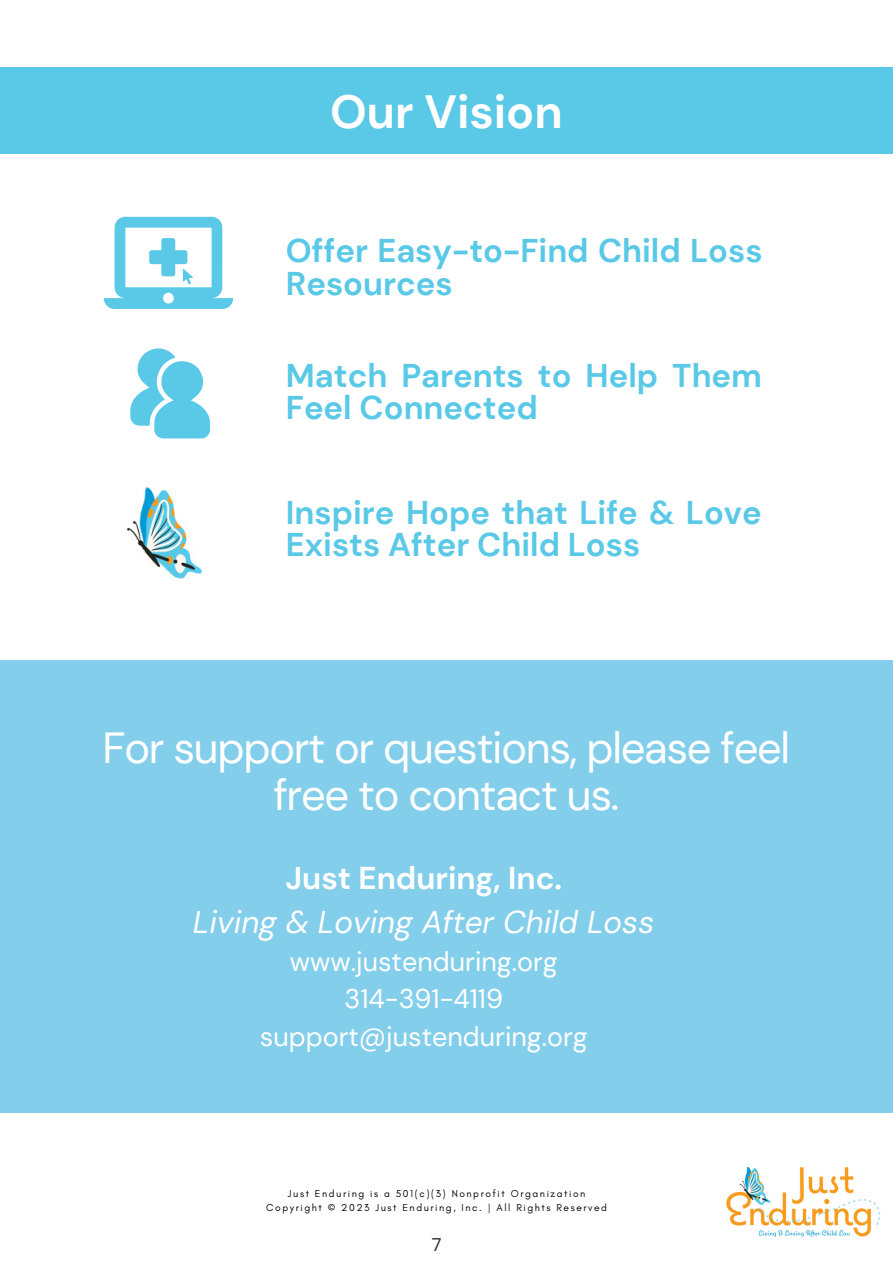
<style>
.page{position:relative;width:893px;height:1264px;background:#fff}
.page>*{position:absolute;margin:0;border:0;box-sizing:border-box;transform-origin:0 0}
.t1{font:700 46.5px "DM Sans";color:#fff}
.t2{font:43.5px/47.2px "DM Sans";letter-spacing:-.03em;color:#fff;text-align:center}
.t3{font:700 32.85px/32.5px "DM Sans";color:#59c9e7}
.t4{font:italic 31.5px "DM Sans";color:#fff}
.t5{font:700 31.5px "DM Sans";color:#fff}
.t6{font:27px "DM Sans";color:#fff}
.t7{font:18.3px "DM Sans";color:#293039}
.t8{font:10.2px "Glacial Indifference";letter-spacing:.155em;color:#000}
</style>
<div class="page">
<div style="left:0;top:660px;width:892px;height:452px;background:#83ceeb"></div>
<img style="left:726px;top:1166px;width:154px;height:72px">
<img style="left:126px;top:486px;width:77px;height:93px">
<svg style="left:104px;top:217px;width:129px;height:92px"></svg>
<svg style="left:130px;top:348px;width:80px;height:90px"></svg>
<div style="left:0;top:67px;width:892px;height:87px;background:#59c9e7"></div>
<p class="t1" style="left:330px;top:82px;width:234px">Our Vision</p>
<p class="t3" style="left:286px;top:234px;width:478px">Offer Easy-to-Find Child Loss<br>Resources</p>
<p class="t3" style="left:286px;top:359px;width:477px">Match Parents to Help Them<br>Feel Connected</p>
<p class="t3" style="left:286px;top:496px;width:477px">Inspire Hope that Life &amp; Love<br>Exists After Child Loss</p>
<p class="t2" style="left:102px;top:724px;width:689px">For support or questions, please feel free to contact us.</p>
<p class="t5" style="left:285px;top:858px;width:278px">Just Enduring, Inc.</p>
<p class="t4" style="left:193px;top:901px;width:463px">Living &amp; Loving After Child Loss</p>
<p class="t6" style="left:290px;top:944px;width:269px">www.justenduring.org</p>
<p class="t6" style="left:344px;top:981px;width:160px">314-391-4119</p>
<p class="t6" style="left:260px;top:1018px;width:329px">support@justenduring.org</p>
<p class="t8" style="left:288px;top:1187px;width:299px">Just Enduring is a 501(c)(3) Nonprofit Organization</p>
<p class="t8" style="left:266px;top:1200px;width:342px">Copyright © 2023 Just Enduring, Inc. | All Rights Reserved</p>
<p class="t7" style="left:432px;top:1232px;width:11px">7</p>
</div>
